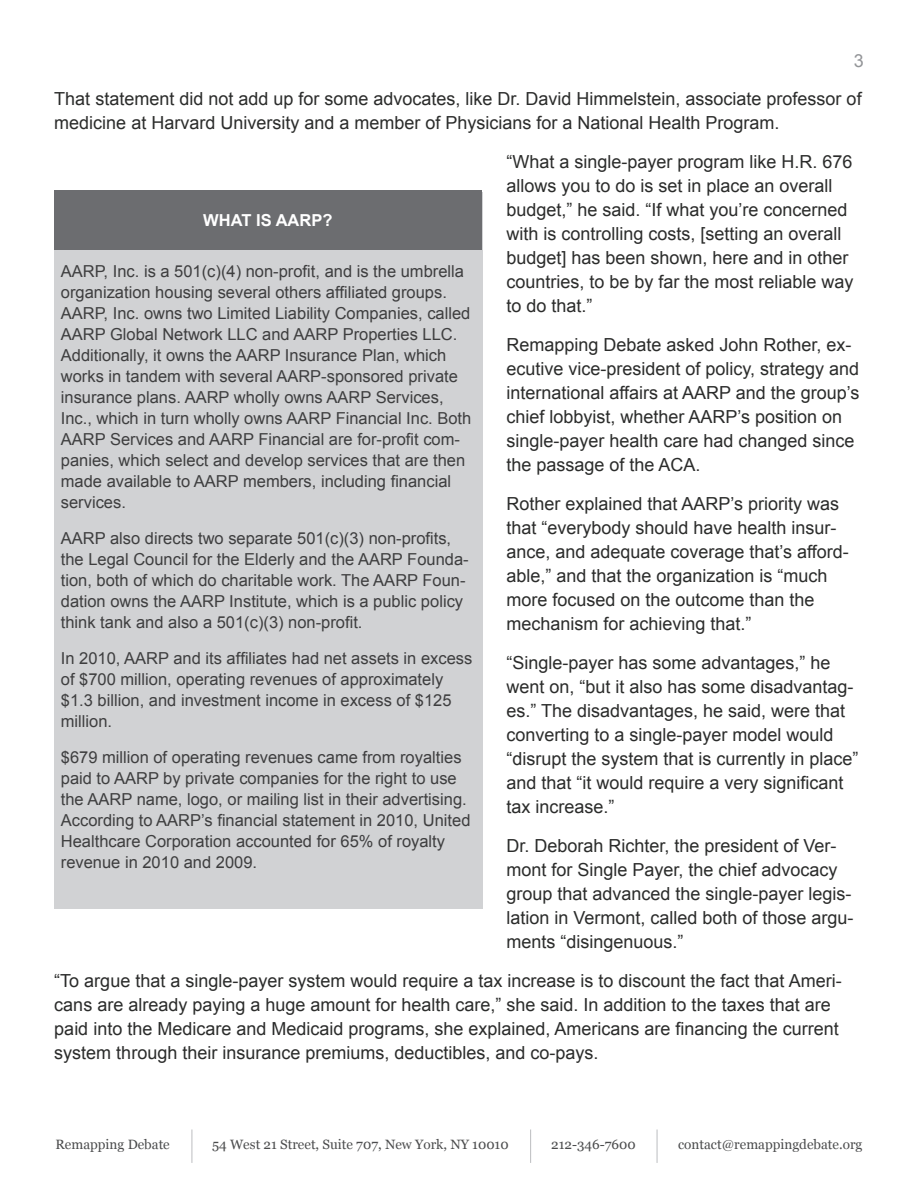
<style>
.page{position:relative;width:918px;height:1188px;background:#fff}
.page>*{position:absolute;margin:0;border:0;box-sizing:border-box;transform-origin:0 0}
.Bullets_Large_Callou{font:18px/24px "Arial";color:#2b2c2b}
.t1{font:18px "Arial";color:#939598}
.Bullets_Small_Callou{font:16.5px/21px "Arial";color:#3e3e3f}
.t2{font:700 16.5px "Arial";color:#fff}
.t3{font:13.5px "Georgia";color:#4b4c4d}
</style>
<div class="page">
<hr style="left:192px;top:1130px;width:1px;height:33px;background:#bcbdc0">
<hr style="left:530px;top:1130px;width:1px;height:33px;background:#bcbdc0">
<hr style="left:657px;top:1130px;width:1px;height:33px;background:#bcbdc0">
<div style="left:54px;top:192px;width:428px;height:717px;background:#d1d2d4"></div>
<div style="left:54px;top:191px;width:428px;height:59px;background:#6c6d70"></div>
<p class="t1" style="left:854px;top:49px;width:12px">3</p>
<p class="Bullets_Large_Callou" style="left:54px;top:86px;width:809px">That statement did not add up for some advocates, like Dr. David Himmelstein, associate professor of medicine at Harvard University and a member of Physicians for a National Health Program.</p>
<p class="Bullets_Large_Callou" style="left:506px;top:149px;width:349px">“What a single-payer program like H.R. 676 allows you to do is set in place an overall budget,” he said. “If what you’re concerned with is controlling costs, [setting an overall budget] has been shown, here and in other countries, to be by far the most reliable way to do that.”</p>
<p class="Bullets_Large_Callou" style="left:506px;top:332px;width:355px">Remapping Debate asked John Rother, ex&shy;ecutive vice-president of policy, strategy and international affairs at AARP and the group’s chief lobbyist, whether AARP’s position on single-payer health care had changed since the passage of the ACA.</p>
<p class="Bullets_Large_Callou" style="left:506px;top:491px;width:344px">Rother explained that AARP’s priority was that “everybody should have health insur&shy;ance, and adequate coverage that’s afford&shy;able,” and that the organization is “much more focused on the outcome than the mechanism for achieving that.”</p>
<p class="Bullets_Large_Callou" style="left:506px;top:650px;width:354px">“Single-payer has some advantages,” he went on, “but it also has some disadvantag&shy;es.” The disadvantages, he said, were that converting to a single-payer model would “disrupt the system that is currently in place” and that “it would require a very significant tax increase.”</p>
<p class="Bullets_Large_Callou" style="left:506px;top:833px;width:349px">Dr. Deborah Richter, the president of Ver&shy;mont for Single Payer, the chief advocacy group that advanced the single-payer legis&shy;lation in Vermont, called both of those argu&shy;ments “disingenuous.”</p>
<p class="Bullets_Large_Callou" style="left:54px;top:968px;width:789px">“To argue that a single-payer system would require a tax increase is to discount the fact that Ameri&shy;cans are already paying a huge amount for health care,” she said. In addition to the taxes that are paid into the Medicare and Medicaid programs, she explained, Americans are financing the current system through their insurance premiums, deductibles, and co-pays.</p>
<p class="t2" style="left:203px;top:210px;width:131px">WHAT IS AARP?</p>
<p class="Bullets_Small_Callou" style="left:61px;top:261px;width:412px">AARP, Inc. is a 501(c)(4) non-profit, and is the umbrella organization housing several others affiliated groups.<br>AARP, Inc. owns two Limited Liability Companies, called AARP Global Network LLC and AARP Properties LLC.<br>Additionally, it owns the AARP Insurance Plan, which works in tandem with several AARP-sponsored private insurance plans. AARP wholly owns AARP Services, Inc., which in turn wholly owns AARP Financial Inc. Both AARP Services and AARP Financial are for-profit com&shy;panies, which select and develop services that are then made available to AARP members, including financial services.</p>
<p class="Bullets_Small_Callou" style="left:61px;top:528px;width:409px">AARP also directs two separate 501(c)(3) non-profits, the Legal Council for the Elderly and the AARP Founda&shy;tion, both of which do charitable work. The AARP Foun&shy;dation owns the AARP Institute, which is a public policy think tank and also a 501(c)(3) non-profit.</p>
<p class="Bullets_Small_Callou" style="left:61px;top:648px;width:413px">In 2010, AARP and its affiliates had net assets in excess of $700 million, operating revenues of approximately $1.3 billion, and investment income in excess of $125 million.</p>
<p class="Bullets_Small_Callou" style="left:61px;top:747px;width:411px">$679 million of operating revenues came from royalties paid to AARP by private companies for the right to use the AARP name, logo, or mailing list in their advertising.<br>According to AARP’s financial statement in 2010, United Healthcare Corporation accounted for 65% of royalty revenue in 2010 and 2009.</p>
<p class="t3" style="left:56px;top:1136px;width:116px">Remapping Debate</p>
<p class="t3" style="left:212px;top:1136px;width:298px">54 West 21 Street, Suite 707, New York, NY 10010</p>
<p class="t3" style="left:551px;top:1136px;width:86px">212-346-7600</p>
<p class="t3" style="left:678px;top:1136px;width:186px">contact@remappingdebate.org</p>
</div>
